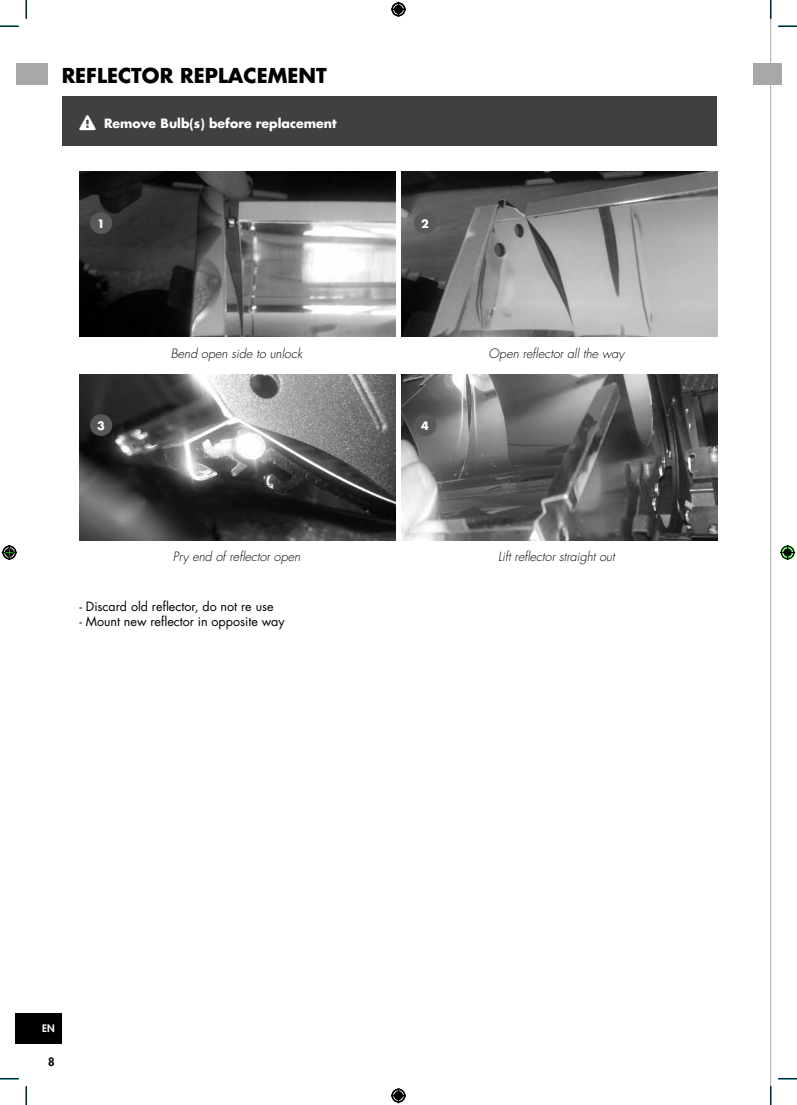
<style>
.page{position:relative;width:797px;height:1105px;background:#fff}
.page>*{position:absolute;margin:0;border:0;box-sizing:border-box;transform-origin:0 0}
.t1{font:700 20px "Futura Std";color:#000}
.t2{font:italic 300 12.5px "Futura Std";color:#000}
.t3{font:12.5px "Futura Std";color:#000}
.t4{font:700 12.5px "Futura Std";color:#fff}
.t5{font:700 11.25px "Futura Std";color:#fff}
.t6{font:800 11.25px "Futura Std";color:#000}
.t7{font:800 10px "Futura Std";color:#fff}
</style>
<div class="page">
<div style="left:16px;top:1013px;width:46px;height:30px;background:#000"></div>
<hr style="left:770px;top:16px;width:1px;height:1073px;background:#a8a8a8">
<div style="left:62px;top:96px;width:654px;height:49px;background:#404040"></div>
<img style="left:79px;top:171px;width:316px;height:166px">
<img style="left:401px;top:171px;width:316px;height:166px">
<img style="left:79px;top:375px;width:316px;height:165px">
<img style="left:401px;top:375px;width:316px;height:165px">
<div style="left:90px;top:212px;width:22px;height:22px;background:#585858;border-radius:50%"></div>
<div style="left:90px;top:414px;width:22px;height:22px;background:#585858;border-radius:50%"></div>
<div style="left:414px;top:212px;width:22px;height:22px;background:#585858;border-radius:50%"></div>
<div style="left:414px;top:414px;width:22px;height:22px;background:#585858;border-radius:50%"></div>
<div style="left:16px;top:63px;width:32px;height:22px;background:#a8a8a8"></div>
<div style="left:753px;top:63px;width:28px;height:22px;background:#a8a8a8"></div>
<svg style="left:0;top:25px;width:19px;height:2px"></svg>
<svg style="left:778px;top:25px;width:19px;height:2px"></svg>
<svg style="left:0;top:1078px;width:19px;height:1px"></svg>
<svg style="left:778px;top:1078px;width:19px;height:1px"></svg>
<svg style="left:25px;top:0;width:2px;height:19px"></svg>
<svg style="left:25px;top:1086px;width:2px;height:19px"></svg>
<svg style="left:770px;top:0;width:1px;height:19px"></svg>
<svg style="left:770px;top:1086px;width:1px;height:19px"></svg>
<svg style="left:391px;top:2px;width:15px;height:15px"></svg>
<svg style="left:391px;top:1088px;width:15px;height:15px"></svg>
<svg style="left:2px;top:545px;width:15px;height:15px"></svg>
<svg style="left:780px;top:545px;width:15px;height:15px"></svg>
<h1 class="t1" style="left:62px;top:66px;width:266px">REFLECTOR REPLACEMENT</h1>
<p class="t4" style="left:104px;top:117px;width:234px">Remove Bulb(s) before replacement</p>
<p class="t5" style="left:97px;top:218px;width:9px">1</p>
<p class="t5" style="left:421px;top:218px;width:9px">2</p>
<p class="t5" style="left:97px;top:420px;width:9px">3</p>
<p class="t2" style="left:171px;top:346px;width:133px">Bend open side to unlock</p>
<p class="t2" style="left:488px;top:346px;width:137px">Open reflector all the way</p>
<p class="t5" style="left:421px;top:420px;width:9px">4</p>
<p class="t2" style="left:173px;top:549px;width:129px">Pry end of reflector open</p>
<p class="t2" style="left:498px;top:549px;width:118px">Lift reflector straight out</p>
<p class="t3" style="left:79px;top:599px;width:196px">- Discard old reflector, do not re use</p>
<p class="t3" style="left:79px;top:614px;width:207px">- Mount new reflector in opposite way</p>
<p class="t7" style="left:42px;top:1023px;width:14px">EN</p>
<p class="t6" style="left:48px;top:1055px;width:8px">8</p>
</div>
